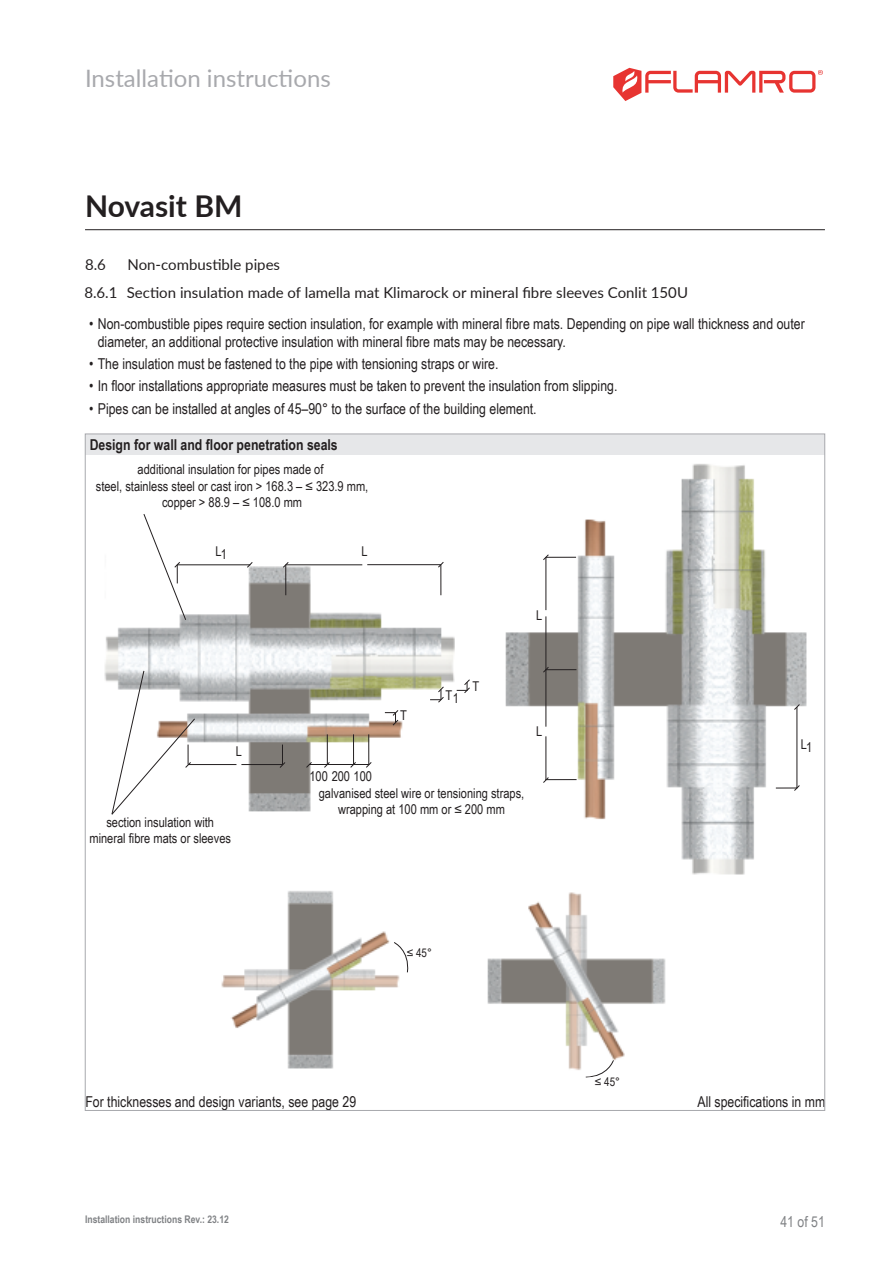
<style>
.page{position:relative;width:893px;height:1263px;background:#fff}
.page>*{position:absolute;margin:0;border:0;box-sizing:border-box;transform-origin:0 0}
.t1{font:700 30px "Lato";color:#231f20}
.t2{font:24px "Lato";color:#a8a9ad}
.p___Fließtext{font:15px/18px "Arial Narrow";color:#231f20}
.t3{font:15px "Lato";color:#231f20}
.p___Zwischenüberschrift_grauer_Balken{font:700 15px "Arial Narrow";color:#231f20}
.p___Fließtext_rechtsbündig{font:15px "Arial Narrow";color:#231f20}
.t4{font:15px "Arial Narrow";color:#808285}
.t5{font:13.5px/16.2px "Arial Narrow";color:#231f20;text-align:center}
.t6{font:12px "Arial Narrow";color:#231f20}
.t7{font:700 10.5px "Arial Narrow";color:#808285}
</style>
<div class="page">
<hr style="left:85px;top:229px;width:740px;height:1px;background:#231f20">
<div style="left:85px;top:434px;width:740px;height:21px;background:#e6e7e9"></div>
<img style="left:104px;top:464px;width:703px;height:606px">
<hr style="left:241px;top:764px;width:41px;height:1px;background:#231f20">
<svg style="left:279px;top:744px;width:7px;height:25px"></svg>
<hr style="left:188px;top:764px;width:48px;height:1px;background:#231f20">
<svg style="left:323px;top:761px;width:7px;height:7px"></svg>
<hr style="left:327px;top:734px;width:1px;height:30px;background:#231f20">
<hr style="left:353px;top:734px;width:1px;height:31px;background:#231f20">
<hr style="left:368px;top:734px;width:1px;height:31px;background:#231f20">
<svg style="left:341px;top:761px;width:31px;height:7px"></svg>
<svg style="left:305px;top:761px;width:8px;height:7px"></svg>
<hr style="left:309px;top:764px;width:33px;height:1px;background:#231f20">
<svg style="left:385px;top:709px;width:14px;height:17px"></svg>
<svg style="left:457px;top:679px;width:14px;height:15px"></svg>
<hr style="left:367px;top:564px;width:74px;height:1px;background:#231f20">
<svg style="left:437px;top:561px;width:7px;height:7px"></svg>
<svg style="left:282px;top:561px;width:7px;height:7px"></svg>
<hr style="left:286px;top:564px;width:76px;height:1px;background:#231f20">
<hr style="left:285px;top:565px;width:1px;height:30px;background:#231f20">
<hr style="left:440px;top:565px;width:1px;height:30px;background:#231f20">
<svg style="left:430px;top:686px;width:14px;height:17px"></svg>
<svg style="left:246px;top:561px;width:7px;height:7px"></svg>
<hr style="left:177px;top:564px;width:73px;height:1px;background:#231f20">
<svg style="left:111px;top:670px;width:85px;height:145px"></svg>
<svg style="left:143px;top:513px;width:44px;height:108px"></svg>
<hr style="left:546px;top:557px;width:30px;height:1px;background:#231f20">
<hr style="left:545px;top:616px;width:1px;height:111px;background:#231f20">
<hr style="left:545px;top:669px;width:31px;height:1px;background:#231f20">
<hr style="left:545px;top:557px;width:1px;height:53px;background:#231f20">
<svg style="left:542px;top:666px;width:7px;height:7px"></svg>
<svg style="left:542px;top:554px;width:7px;height:7px"></svg>
<hr style="left:545px;top:736px;width:1px;height:44px;background:#231f20">
<hr style="left:545px;top:779px;width:32px;height:1px;background:#231f20">
<svg style="left:542px;top:776px;width:7px;height:8px"></svg>
<svg style="left:793px;top:703px;width:7px;height:8px"></svg>
<hr style="left:796px;top:707px;width:1px;height:81px;background:#231f20">
<svg style="left:776px;top:784px;width:24px;height:8px"></svg>
<svg style="left:585px;top:1060px;width:29px;height:18px"></svg>
<svg style="left:394px;top:942px;width:14px;height:30px"></svg>
<svg style="left:613px;top:68px;width:210px;height:33px"></svg>
<h2 class="t2" style="left:85px;top:61px;width:247px">Installation instructions</h2>
<h1 class="t1" style="left:85px;top:184px;width:159px">Novasit BM</h1>
<p class="t3" style="left:85px;top:253px;width:22px">8.6</p>
<p class="t3" style="left:128px;top:253px;width:154px">Non-combustible pipes</p>
<p class="t3" style="left:84px;top:281px;width:605px">8.6.1 Section insulation made of lamella mat Klimarock or mineral fibre sleeves Conlit 150U</p>
<p class="p___Fließtext" style="left:98px;top:314px;width:708px;text-indent:-9px">• Non-combustible pipes require section insulation, for example with mineral fibre mats. Depending on pipe wall thickness and outer diameter, an additional protective insulation with mineral fibre mats may be necessary.</p>
<p class="p___Fließtext" style="left:89px;top:354px;width:411px">• The insulation must be fastened to the pipe with tensioning straps or wire.</p>
<p class="p___Fließtext" style="left:89px;top:377px;width:530px">• In floor installations appropriate measures must be taken to prevent the insulation from slipping.</p>
<p class="p___Fließtext" style="left:89px;top:399px;width:449px">• Pipes can be installed at angles of 45–90° to the surface of the building element.</p>
<p class="p___Zwischenüberschrift_grauer_Balken" style="left:90px;top:434px;width:250px">Design for wall and floor penetration seals</p>
<p class="t5" style="left:96px;top:461px;width:274px">additional insulation for pipes made of<br>steel, stainless steel or cast iron &gt; 168.3 – ≤ 323.9 mm, copper &gt; 88.9 – ≤ 108.0 mm</p>
<p class="t5" style="left:215px;top:544px;width:13px">L1</p>
<p class="t5" style="left:236px;top:743px;width:8px">L</p>
<p class="t5" style="left:89px;top:813px;width:143px">section insulation with mineral fibre mats or sleeves</p>
<p class="t5" style="left:361px;top:543px;width:8px">L</p>
<p class="t5" style="left:536px;top:606px;width:8px">L</p>
<p class="t5" style="left:400px;top:707px;width:8px">T</p>
<p class="t5" style="left:446px;top:688px;width:15px">T1</p>
<p class="t5" style="left:473px;top:678px;width:8px">T</p>
<p class="t5" style="left:536px;top:723px;width:8px">L</p>
<p class="t5" style="left:309px;top:767px;width:64px">100 200 100</p>
<p class="t5" style="left:319px;top:785px;width:207px">galvanised steel wire or tensioning straps, wrapping at 100 mm or ≤ 200 mm</p>
<p class="t6" style="left:407px;top:944px;width:27px">≤ 45°</p>
<p class="t6" style="left:595px;top:1073px;width:27px">≤ 45°</p>
<p class="t5" style="left:801px;top:737px;width:13px">L1</p>
<p class="p___Fließtext" style="left:85px;top:1092px;width:272px">For thicknesses and design variants, see page 29</p>
<p class="p___Fließtext_rechtsbündig" style="left:697px;top:1091px;width:129px">All specifications in mm</p>
<p class="t7" style="left:85px;top:1212px;width:145px">Installation instructions Rev.: 23.12</p>
<p class="t4" style="left:780px;top:1210px;width:46px">41 of 51</p>
</div>
